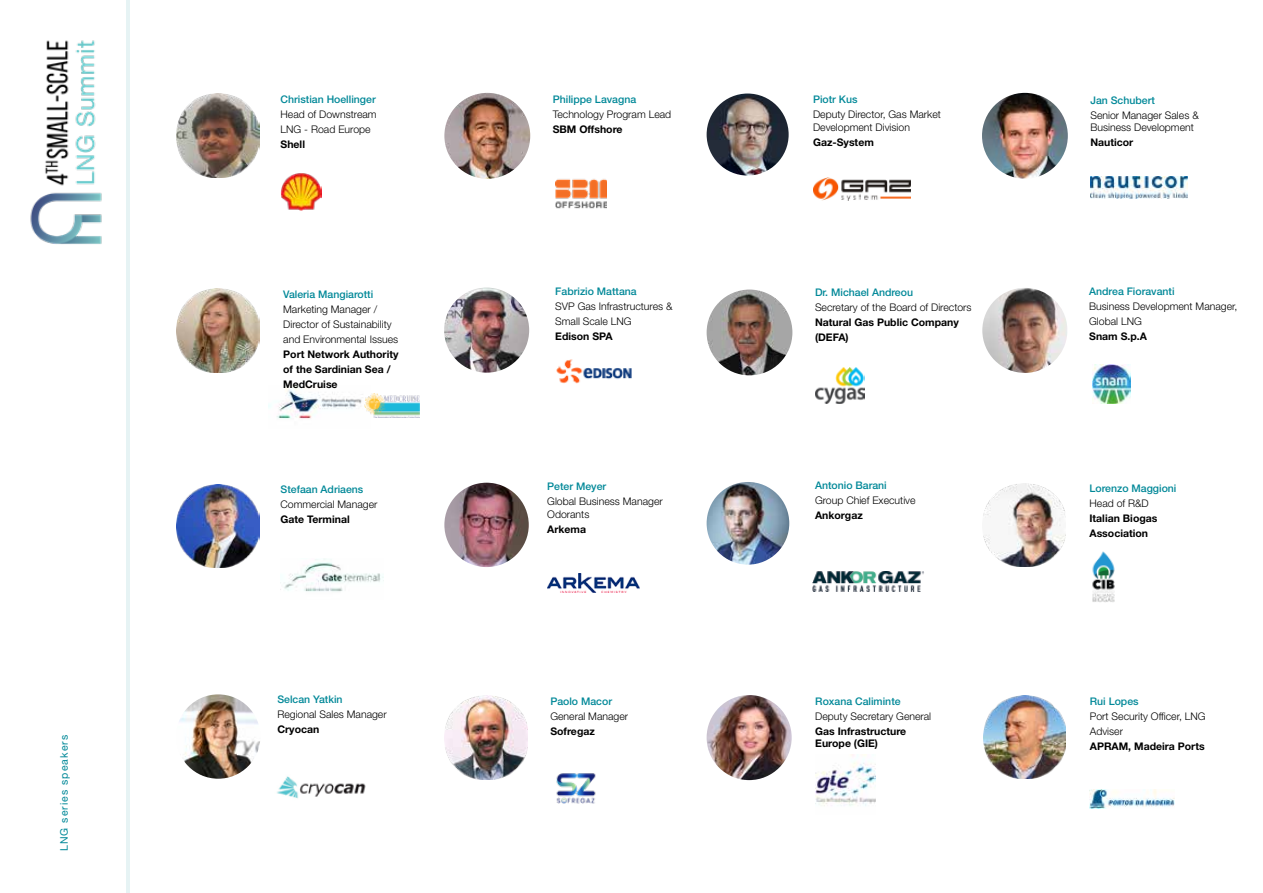
<style>
.page{position:relative;width:1263px;height:893px;background:#fff}
.page>*{position:absolute;margin:0;border:0;box-sizing:border-box;transform-origin:0 0}
.t1{font:300 10.5px/15px "Helvetica Neue LT Std";color:#000}
.t2{font:700 10.5px/15px "Helvetica Neue LT Std";color:#000}
.t3{font:500 10.5px "Helvetica Neue LT Std";color:#008898}
.t4{font:10.5px "Helvetica Neue LT Std";letter-spacing:.1em;color:#008898}
</style>
<div class="page">
<img style="left:30px;top:40px;width:72px;height:204px">
<img style="left:281px;top:173px;width:41px;height:38px">
<img style="left:176px;top:94px;width:84px;height:83px">
<img style="left:547px;top:574px;width:93px;height:18px">
<img style="left:444px;top:483px;width:85px;height:84px;border-radius:42px">
<img style="left:555px;top:179px;width:52px;height:30px">
<img style="left:444px;top:93px;width:86px;height:86px;border-radius:43px">
<img style="left:815px;top:368px;width:50px;height:36px">
<img style="left:707px;top:290px;width:85px;height:85px;border-radius:43px">
<img style="left:1092px;top:551px;width:23px;height:51px">
<img style="left:983px;top:483px;width:83px;height:84px">
<img style="left:707px;top:94px;width:82px;height:82px;border-radius:41px">
<img style="left:813px;top:177px;width:97px;height:24px">
<img style="left:982px;top:93px;width:86px;height:86px;border-radius:43px">
<img style="left:1090px;top:176px;width:97px;height:23px">
<img style="left:269px;top:388px;width:96px;height:31px">
<img style="left:176px;top:289px;width:84px;height:83px">
<img style="left:365px;top:394px;width:55px;height:23px">
<img style="left:707px;top:482px;width:82px;height:83px;border-radius:41px">
<img style="left:813px;top:572px;width:111px;height:20px">
<img style="left:176px;top:694px;width:84px;height:85px;border-radius:42px">
<img style="left:277px;top:776px;width:89px;height:23px">
<img style="left:556px;top:773px;width:40px;height:31px">
<img style="left:445px;top:695px;width:83px;height:84px">
<img style="left:1090px;top:790px;width:85px;height:18px">
<img style="left:983px;top:696px;width:83px;height:83px">
<img style="left:707px;top:695px;width:85px;height:85px;border-radius:43px">
<img style="left:815px;top:754px;width:61px;height:52px">
<img style="left:176px;top:484px;width:84px;height:84px">
<img style="left:284px;top:558px;width:100px;height:34px">
<img style="left:982px;top:288px;width:85px;height:85px;border-radius:42px">
<img style="left:1092px;top:365px;width:38px;height:38px">
<img style="left:444px;top:288px;width:85px;height:85px;border-radius:43px">
<img style="left:556px;top:359px;width:76px;height:25px">
<hr style="left:126px;top:0;width:4px;height:893px;background:#e6f3f4">
<p class="t4" style="left:58px;top:851px;width:118px;rotate:-90deg">LNG series speakers</p>
<p class="t3" style="left:281px;top:93px;width:97px">Christian Hoellinger</p>
<p class="t1" style="left:281px;top:107px;width:98px">Head of Downstream<br>LNG - Road Europe</p>
<p class="t2" style="left:281px;top:137px;width:26px">Shell</p>
<p class="t3" style="left:283px;top:288px;width:92px">Valeria Mangiarotti</p>
<p class="t1" style="left:283px;top:301px;width:117px">Marketing Manager /<br>Director of Sustainability and Environmental Issues</p>
<p class="t2" style="left:283px;top:346px;width:117px">Port Network Authority of the Sardinian Sea /<br>MedCruise</p>
<p class="t3" style="left:281px;top:483px;width:84px">Stefaan Adriaens</p>
<p class="t1" style="left:281px;top:497px;width:98px">Commercial Manager</p>
<p class="t2" style="left:281px;top:512px;width:71px">Gate Terminal</p>
<p class="t3" style="left:277px;top:693px;width:67px">Selcan Yatkin</p>
<p class="t1" style="left:277px;top:706px;width:111px">Regional Sales Manager</p>
<p class="t2" style="left:277px;top:721px;width:44px">Cryocan</p>
<p class="t3" style="left:553px;top:93px;width:85px">Philippe Lavagna</p>
<p class="t1" style="left:553px;top:107px;width:120px">Technology Program Lead</p>
<p class="t2" style="left:553px;top:122px;width:71px">SBM Offshore</p>
<p class="t3" style="left:555px;top:285px;width:83px">Fabrizio Mattana</p>
<p class="t1" style="left:555px;top:299px;width:119px">SVP Gas Infrastructures &amp;<br>Small Scale LNG</p>
<p class="t2" style="left:555px;top:329px;width:59px">Edison SPA</p>
<p class="t3" style="left:547px;top:480px;width:60px">Peter Meyer</p>
<p class="t1" style="left:547px;top:495px;width:117px;line-height:12.6px">Global Business Manager<br>Odorants</p>
<p class="t2" style="left:547px;top:521px;width:40px">Arkema</p>
<p class="t3" style="left:550px;top:695px;width:63px">Paolo Macor</p>
<p class="t1" style="left:550px;top:708px;width:79px">General Manager</p>
<p class="t2" style="left:550px;top:723px;width:46px">Sofregaz</p>
<p class="t3" style="left:813px;top:93px;width:46px">Piotr Kus</p>
<p class="t1" style="left:813px;top:108px;width:129px;line-height:12.6px">Deputy Director, Gas Market<br>Development Division</p>
<p class="t2" style="left:813px;top:134px;width:62px">Gaz-System</p>
<p class="t3" style="left:815px;top:286px;width:100px">Dr. Michael Andreou</p>
<p class="t1" style="left:815px;top:300px;width:158px">Secretary of the Board of Directors</p>
<p class="t2" style="left:815px;top:315px;width:145px">Natural Gas Public Company (DEFA)</p>
<p class="t3" style="left:815px;top:479px;width:73px">Antonio Barani</p>
<p class="t1" style="left:815px;top:493px;width:102px">Group Chief Executive</p>
<p class="t2" style="left:815px;top:508px;width:49px">Ankorgaz</p>
<p class="t3" style="left:815px;top:695px;width:87px">Roxana Caliminte</p>
<p class="t1" style="left:815px;top:708px;width:117px">Deputy Secretary General</p>
<p class="t2" style="left:815px;top:724px;width:93px;line-height:12.6px">Gas Infrastructure<br>Europe (GIE)</p>
<p class="t3" style="left:1090px;top:94px;width:66px">Jan Schubert</p>
<p class="t1" style="left:1090px;top:108px;width:110px;line-height:12.6px">Senior Manager Sales &amp;<br>Business Development</p>
<p class="t2" style="left:1090px;top:135px;width:44px">Nauticor</p>
<p class="t3" style="left:1089px;top:285px;width:87px">Andrea Fioravanti</p>
<p class="t1" style="left:1089px;top:299px;width:150px">Business Development Manager,<br>Global LNG</p>
<p class="t2" style="left:1089px;top:329px;width:59px">Snam S.p.A</p>
<p class="t3" style="left:1089px;top:482px;width:88px">Lorenzo Maggioni</p>
<p class="t1" style="left:1089px;top:496px;width:61px">Head of R&amp;D</p>
<p class="t2" style="left:1089px;top:511px;width:70px">Italian Biogas<br>Association</p>
<p class="t3" style="left:1090px;top:695px;width:50px">Rui Lopes</p>
<p class="t1" style="left:1090px;top:708px;width:117px">Port Security Officer, LNG<br>Adviser</p>
<p class="t2" style="left:1090px;top:738px;width:116px">APRAM, Madeira Ports</p>
</div>
